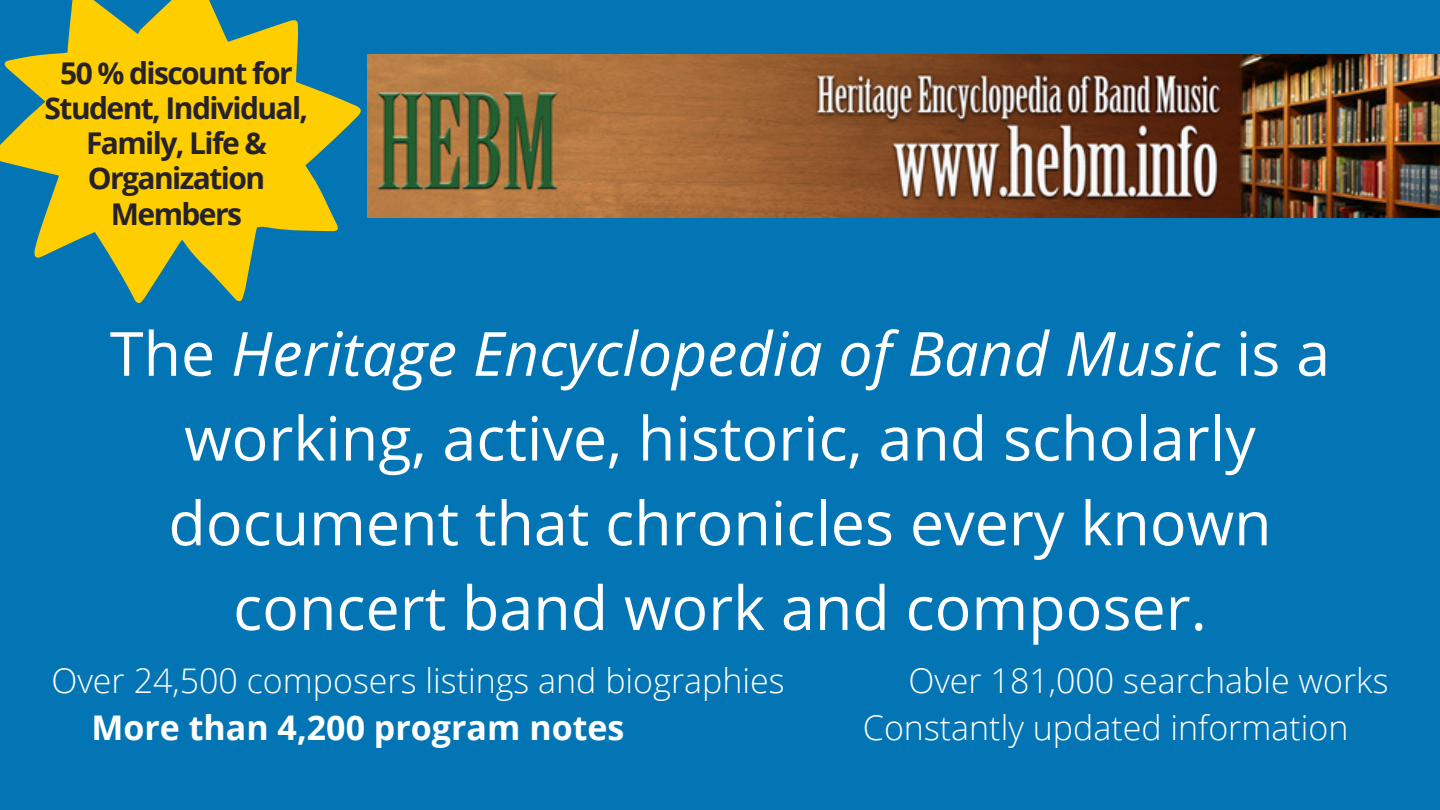
<style>
.page{position:relative;width:1440px;height:810px;background:#0375b4}
.page>*{position:absolute;margin:0;border:0;box-sizing:border-box;transform-origin:0 0}
.t1{font:61px/84.8px "Open Sans";color:#fff;text-align:center}
.t2{font:300 34px "Open Sans";color:#fff}
.t3{font:700 34px "Open Sans";color:#fff}
.t4{font:700 30px/35.2px "Open Sans";letter-spacing:-.055em;color:#262228;text-align:center}
.s1{font-style:italic}
</style>
<div class="page">
<img style="left:368px;top:54px;width:1072px;height:164px">
<svg style="left:0;top:0;width:361px;height:303px;fill:#ffce00"></svg>
<p class="t4" style="left:45px;top:54px;width:265px">50 % discount for<br>Student, Individual,<br>Family, Life &amp;<br>Organization<br>Members</p>
<p class="t1" style="left:110px;top:310px;width:1222px">The <span class="s1">Heritage Encyclopedia of Band Music</span> is a working, active, historic, and scholarly document that chronicles every known concert band work and composer.</p>
<p class="t2" style="left:51px;top:657px;width:735px">Over 24,500 composers listings and biographies</p>
<p class="t2" style="left:908px;top:657px;width:482px">Over 181,000 searchable works</p>
<p class="t3" style="left:91px;top:704px;width:535px">More than 4,200 program notes</p>
<p class="t2" style="left:863px;top:704px;width:487px">Constantly updated information</p>
</div>
